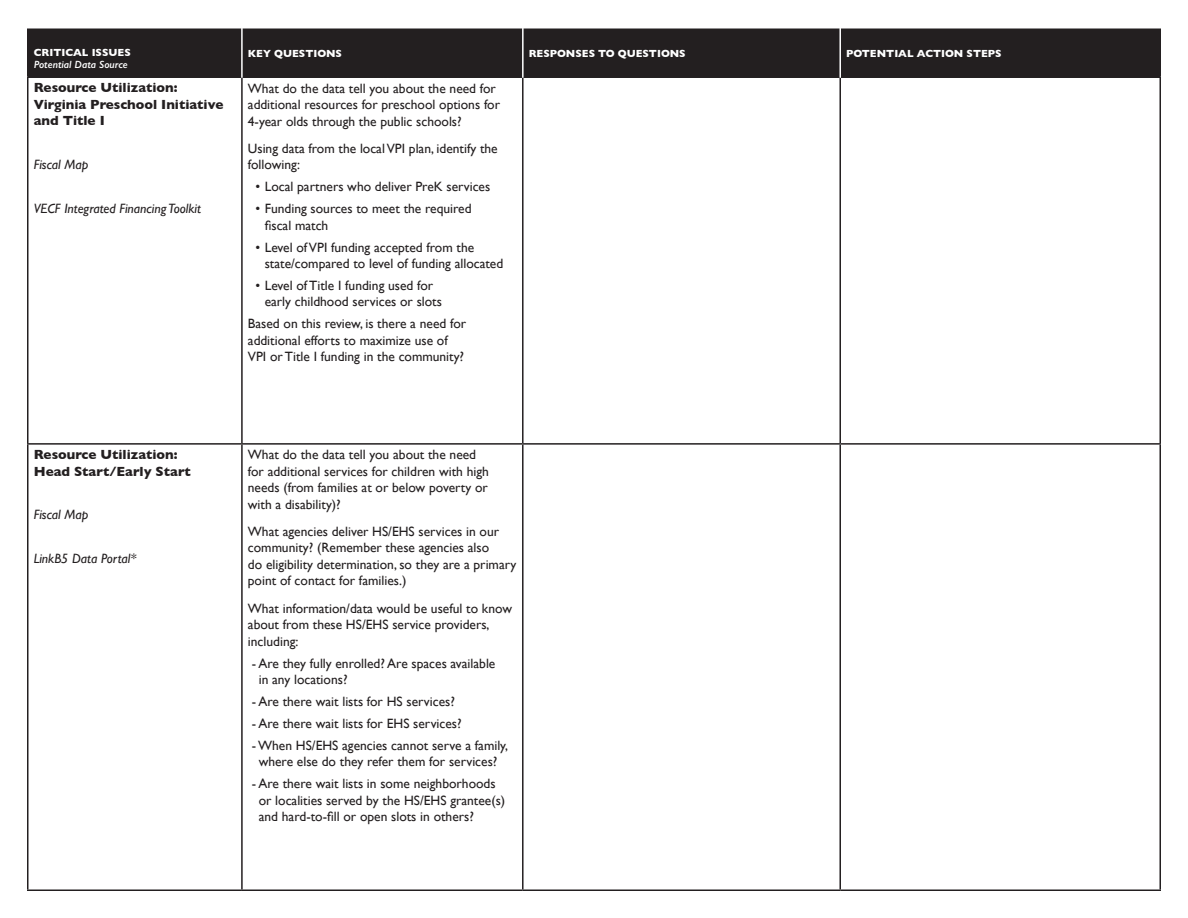
<style>
.page{position:relative;width:1188px;height:918px;background:#fff}
.page>*{position:absolute;margin:0;border:0;box-sizing:border-box;transform-origin:0 0}
.t1{font:13.5px/16.5px "Gill Sans";color:#231f20}
.t2{font:700 13.5px/16.5px "Gill Sans";color:#231f20}
.t3{font:italic 13.5px "Gill Sans";color:#231f20}
.t4{font:700 10.5px "Gill Sans";color:#fff}
.t5{font:italic 600 10.5px "Gill Sans";color:#fff}
</style>
<div class="page">
<div style="left:28px;top:30px;width:1132px;height:46px;background:#231f20"></div>
<hr style="left:27px;top:30px;width:1px;height:46px;background:#231f20">
<hr style="left:27px;top:29px;width:215px;height:1px;background:#231f20">
<hr style="left:242px;top:29px;width:281px;height:1px;background:#231f20">
<hr style="left:523px;top:29px;width:317px;height:1px;background:#231f20">
<hr style="left:840px;top:29px;width:321px;height:1px;background:#231f20">
<hr style="left:1160px;top:30px;width:1px;height:46px;background:#231f20">
<hr style="left:27px;top:78px;width:1px;height:365px;background:#231f20">
<hr style="left:27px;top:76px;width:215px;height:2px;background:#231f20">
<hr style="left:241px;top:78px;width:2px;height:365px;background:#231f20">
<hr style="left:242px;top:76px;width:281px;height:2px;background:#231f20">
<hr style="left:522px;top:78px;width:2px;height:365px;background:#231f20">
<hr style="left:523px;top:76px;width:317px;height:2px;background:#231f20">
<hr style="left:839px;top:78px;width:2px;height:365px;background:#231f20">
<hr style="left:840px;top:76px;width:321px;height:2px;background:#231f20">
<hr style="left:1160px;top:78px;width:1px;height:365px;background:#231f20">
<hr style="left:27px;top:445px;width:1px;height:445px;background:#231f20">
<hr style="left:27px;top:443px;width:215px;height:2px;background:#231f20">
<hr style="left:241px;top:445px;width:2px;height:445px;background:#231f20">
<hr style="left:242px;top:443px;width:281px;height:2px;background:#231f20">
<hr style="left:522px;top:445px;width:2px;height:445px;background:#231f20">
<hr style="left:523px;top:443px;width:317px;height:2px;background:#231f20">
<hr style="left:839px;top:445px;width:2px;height:445px;background:#231f20">
<hr style="left:840px;top:443px;width:321px;height:2px;background:#231f20">
<hr style="left:1160px;top:445px;width:1px;height:445px;background:#231f20">
<hr style="left:27px;top:890px;width:215px;height:1px;background:#231f20">
<hr style="left:242px;top:890px;width:281px;height:1px;background:#231f20">
<hr style="left:523px;top:890px;width:317px;height:1px;background:#231f20">
<hr style="left:840px;top:890px;width:321px;height:1px;background:#231f20">
<hr style="left:241px;top:28px;width:2px;height:50px;background:#fff">
<hr style="left:522px;top:28px;width:2px;height:50px;background:#fff">
<hr style="left:839px;top:28px;width:2px;height:50px;background:#fff">
<p class="t4" style="left:34px;top:45px;width:99px">CRITICAL ISSUES</p>
<p class="t5" style="left:34px;top:58px;width:96px">Potential Data Source</p>
<p class="t2" style="left:34px;top:79px;width:191px">Resource Utilization:<br>Virginia Preschool Initiative and Title I</p>
<p class="t3" style="left:34px;top:157px;width:56px">Fiscal Map</p>
<p class="t3" style="left:34px;top:201px;width:169px">VECF Integrated Financing Toolkit</p>
<p class="t4" style="left:248px;top:45px;width:96px">KEY QUESTIONS</p>
<p class="t4" style="left:529px;top:45px;width:158px">RESPONSES TO QUESTIONS</p>
<p class="t4" style="left:846px;top:45px;width:157px">POTENTIAL ACTION STEPS</p>
<p class="t1" style="left:248px;top:80px;width:254px">What do the data tell you about the need for additional resources for preschool options for<br>4-year olds through the public schools?</p>
<p class="t1" style="left:248px;top:140px;width:251px">Using data from the local VPI plan, identify the following:</p>
<p class="t1" style="left:255px;top:178px;width:236px">• Local partners who deliver PreK services</p>
<p class="t1" style="left:265px;top:200px;width:208px;text-indent:-9px">• Funding sources to meet the required fiscal match</p>
<p class="t1" style="left:265px;top:239px;width:240px;text-indent:-9px">• Level of VPI funding accepted from the state/compared to level of funding allocated</p>
<p class="t1" style="left:265px;top:277px;width:179px;text-indent:-9px">• Level of Title I funding used for early childhood services or slots</p>
<p class="t1" style="left:248px;top:315px;width:220px">Based on this review, is there a need for additional efforts to maximize use of<br>VPI or Title I funding in the community?</p>
<p class="t2" style="left:34px;top:446px;width:159px">Resource Utilization:<br>Head Start/Early Start</p>
<p class="t3" style="left:34px;top:507px;width:56px">Fiscal Map</p>
<p class="t3" style="left:34px;top:551px;width:104px">LinkB5 Data Portal*</p>
<p class="t1" style="left:248px;top:446px;width:243px">What do the data tell you about the need for additional services for children with high needs (from families at or below poverty or with a disability)?</p>
<p class="t1" style="left:248px;top:523px;width:270px">What agencies deliver HS/EHS services in our community? (Remember these agencies also<br>do eligibility determination, so they are a primary point of contact for families.)</p>
<p class="t1" style="left:248px;top:600px;width:266px">What information/data would be useful to know about from these HS/EHS service providers, including:</p>
<p class="t1" style="left:259px;top:655px;width:238px;text-indent:-7px">- Are they fully enrolled? Are spaces available in any locations?</p>
<p class="t1" style="left:252px;top:693px;width:205px">- Are there wait lists for HS services?</p>
<p class="t1" style="left:252px;top:715px;width:211px">- Are there wait lists for EHS services?</p>
<p class="t1" style="left:252px;top:737px;width:258px;text-align:center">- When HS/EHS agencies cannot serve a family, where else do they refer them for services?</p>
<p class="t1" style="left:259px;top:775px;width:248px;text-indent:-7px">- Are there wait lists in some neighborhoods or localities served by the HS/EHS grantee(s) and hard-to-fill or open slots in others?</p>
</div>
